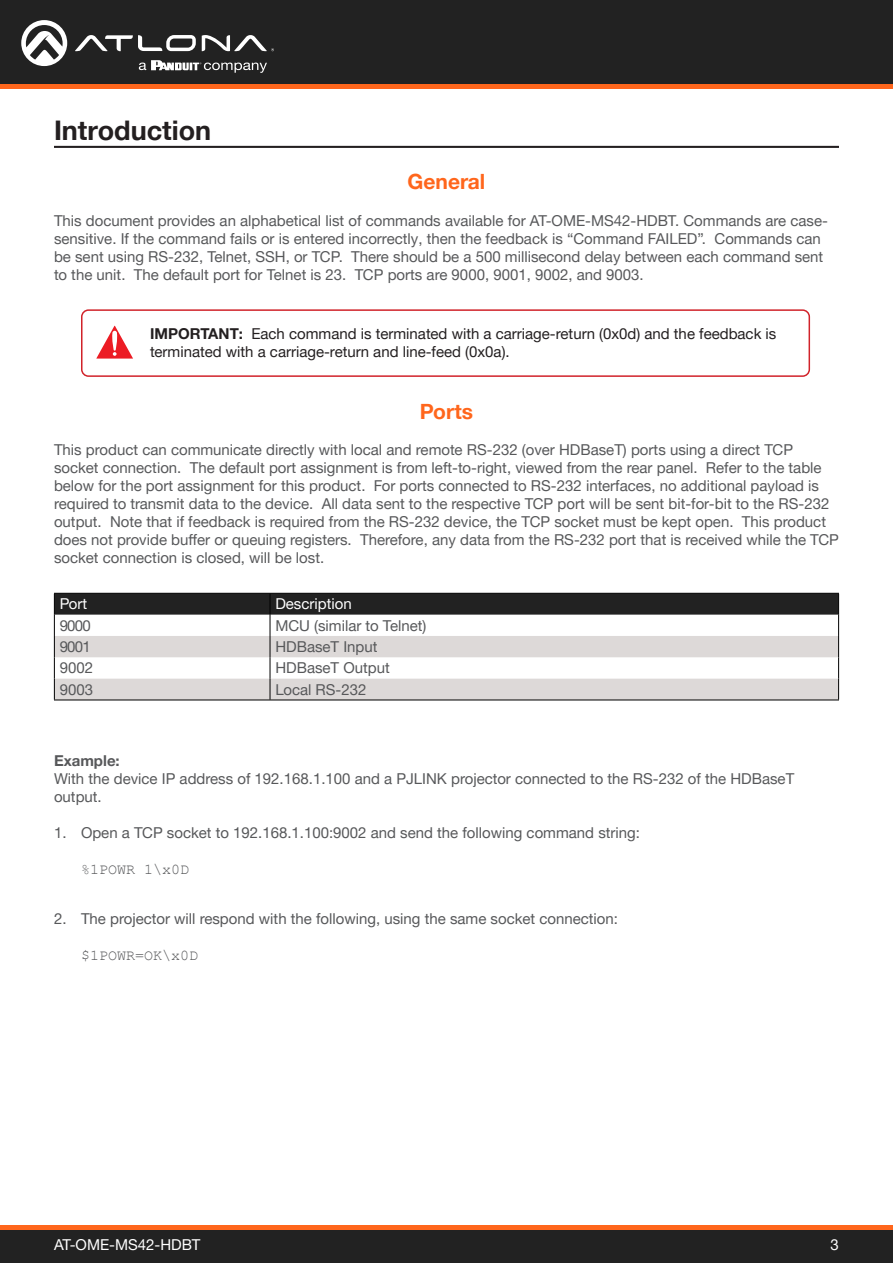
<style>
.page{position:relative;width:893px;height:1263px;background:#fff}
.page>*{position:absolute;margin:0;border:0;box-sizing:border-box;transform-origin:0 0}
.Section_Header{font:700 27px "Helvetica Neue LTW1 G";color:#231f20}
.Subsection_Header{font:700 21px "Helvetica Neue LTW1 G";color:#ff661c}
.General_Text{font:15px/18px "Helvetica Neue LTW1 G";color:#57585a}
.General_Text-2{font:15px/18px "Helvetica Neue LTW1 G";color:#231f20}
.Index_Section_Head{font:15px "Helvetica Neue LTW1 G";color:#fff}
.t1{font:15px "Courier New";color:#57585a}
.Product_Type_First_Page{font:15px "Helvetica Neue LTW1 G";letter-spacing:-.05em;color:#57585a}
.General_Text-3{font:700 15px "Helvetica Neue LTW1 G";color:#57585a}
.s1{font-weight:700}
</style>
<div class="page">
<div style="left:0;top:1227px;width:893px;height:36px;background:#222"></div>
<hr style="left:0;top:1225px;width:893px;height:4px;background:#ff661c">
<div style="left:0;top:0;width:893px;height:84px;background:#222"></div>
<hr style="left:0;top:84px;width:893px;height:4px;background:#ff661c">
<svg style="left:75px;top:35px;width:121px;height:16px"></svg>
<svg style="left:202px;top:35px;width:72px;height:16px"></svg>
<svg style="left:21px;top:20px;width:46px;height:46px"></svg>
<svg style="left:139px;top:60px;width:128px;height:13px"></svg>
<hr style="left:54px;top:146px;width:785px;height:2px;background:#231f20">
<svg style="left:54px;top:593px;width:785px;height:107px"></svg>
<hr style="left:54px;top:700px;width:216px;height:1px;background:#000">
<hr style="left:270px;top:700px;width:569px;height:1px;background:#000">
<div style="left:81px;top:309px;width:729px;height:68px;border:2px solid #d1232a;border-radius:7px"></div>
<svg style="left:96px;top:326px;width:37px;height:33px"></svg>
<p class="Section_Header" style="left:54px;top:113px;width:159px">Introduction</p>
<p class="Subsection_Header" style="left:408px;top:169px;width:79px">General</p>
<p class="General_Text" style="left:54px;top:211px;width:775px">This document provides an alphabetical list of commands available for AT-OME-MS42-HDBT. Commands are case&shy;sensitive. If the command fails or is entered incorrectly, then the feedback is “Command FAILED”. Commands can be sent using RS-232, Telnet, SSH, or TCP. There should be a 500 millisecond delay between each command sent to the unit. The default port for Telnet is 23. TCP ports are 9000, 9001, 9002, and 9003.</p>
<p class="General_Text-2" style="left:150px;top:325px;width:628px"><span class="s1">IMPORTANT:</span> Each command is terminated with a carriage-return (0x0d) and the feedback is terminated with a carriage-return and line-feed (0x0a).</p>
<p class="Subsection_Header" style="left:420px;top:398px;width:55px">Ports</p>
<p class="General_Text" style="left:54px;top:441px;width:786px">This product can communicate directly with local and remote RS-232 (over HDBaseT) ports using a direct TCP socket connection. The default port assignment is from left-to-right, viewed from the rear panel. Refer to the table below for the port assignment for this product. For ports connected to RS-232 interfaces, no additional payload is required to transmit data to the device. All data sent to the respective TCP port will be sent bit-for-bit to the RS-232 output. Note that if feedback is required from the RS-232 device, the TCP socket must be kept open. This product does not provide buffer or queuing registers. Therefore, any data from the RS-232 port that is received while the TCP socket connection is closed, will be lost.</p>
<p class="Index_Section_Head" style="left:60px;top:595px;width:29px">Port</p>
<p class="Index_Section_Head" style="left:275px;top:595px;width:78px">Description</p>
<p class="Product_Type_First_Page" style="left:60px;top:616px;width:33px">9000</p>
<p class="General_Text" style="left:275px;top:616px;width:153px">MCU (similar to Telnet)</p>
<p class="Product_Type_First_Page" style="left:60px;top:637px;width:33px">9001</p>
<p class="General_Text" style="left:275px;top:637px;width:104px">HDBaseT Input</p>
<p class="General_Text" style="left:60px;top:659px;width:35px">9002</p>
<p class="General_Text" style="left:275px;top:659px;width:116px">HDBaseT Output</p>
<p class="General_Text" style="left:60px;top:680px;width:35px">9003</p>
<p class="General_Text" style="left:275px;top:680px;width:93px">Local RS-232</p>
<p class="General_Text-3" style="left:54px;top:752px;width:67px">Example:</p>
<p class="General_Text" style="left:54px;top:770px;width:742px">With the device IP address of 192.168.1.100 and a PJLINK projector connected to the RS-232 of the HDBaseT output.</p>
<p class="General_Text" style="left:54px;top:824px;width:587px">1. Open a TCP socket to 192.168.1.100:9002 and send the following command string:</p>
<p class="t1" style="left:81px;top:860px;width:109px">%1POWR 1\x0D</p>
<p class="General_Text" style="left:54px;top:909px;width:566px">2. The projector will respond with the following, using the same socket connection:</p>
<p class="t1" style="left:81px;top:946px;width:118px">$1POWR=OK\x0D</p>
<p class="Index_Section_Head" style="left:54px;top:1235px;width:148px">AT-OME-MS42-HDBT</p>
<p class="Index_Section_Head" style="left:831px;top:1235px;width:10px">3</p>
</div>
